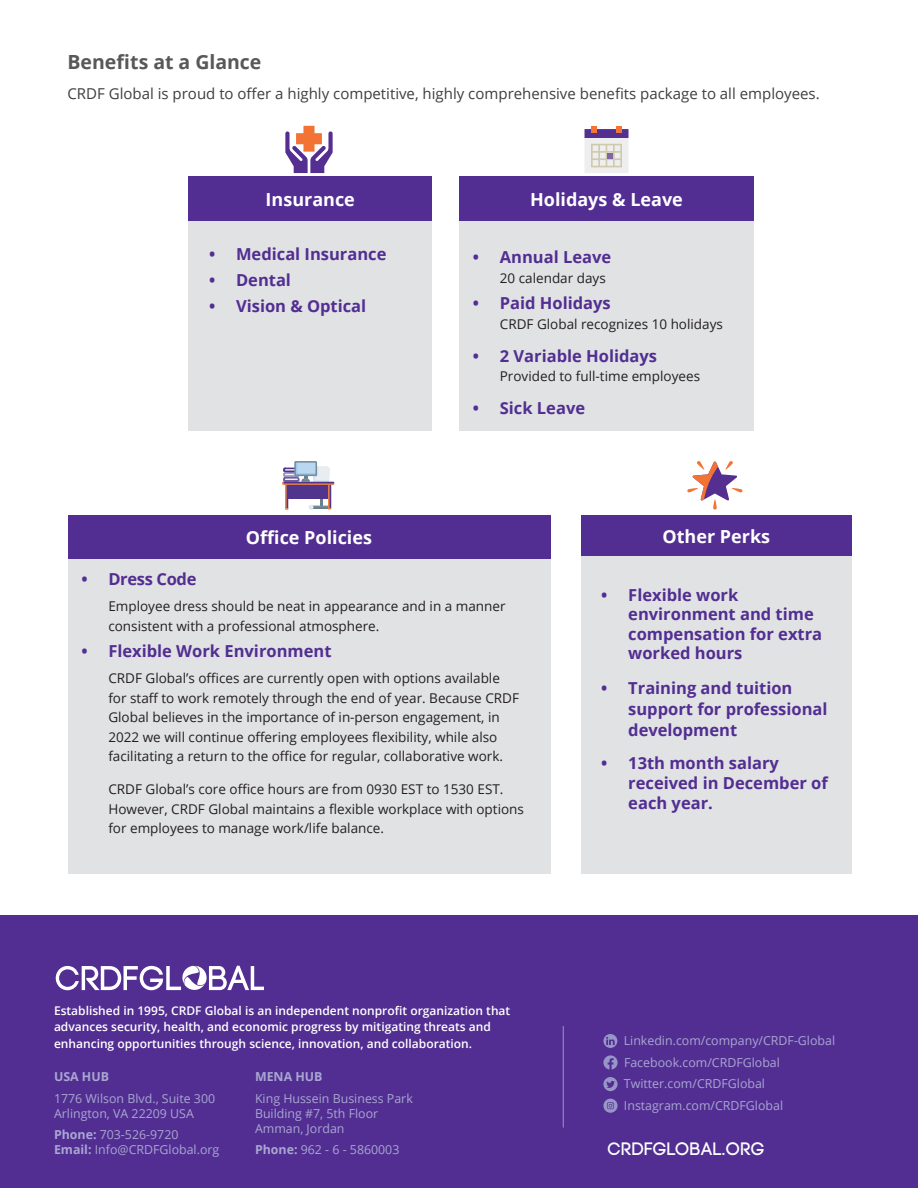
<style>
.page{position:relative;width:918px;height:1188px;background:#fff}
.page>*{position:absolute;margin:0;border:0;box-sizing:border-box;transform-origin:0 0}
.t1{font:700 19.5px "Open Sans";color:#57585a}
.t2{font:700 18px "Open Sans";color:#fff}
.P1_-_Body{font:18px "Code Pro";color:#fff}
.t3{font:700 16.5px/19.6px "Open Sans";color:#522e92}
.t4{font:700 16.5px "Open Sans";letter-spacing:-.02em;color:#522e92}
.t5{font:15px "Open Sans";color:#3e3e3f}
.t6{font:13.5px/19.5px "Open Sans";color:#231f20}
.Contact_info{font:12.3px/14.9px "Open Sans";color:#a9a7d2}
.Contact_info-2{font:700 12.3px "Open Sans";color:#a9a7d2}
.t7{font:600 12px/16.5px "Open Sans";color:#fff}
.s1{font-weight:700}
</style>
<div class="page">
<div style="left:189px;top:177px;width:243px;height:44px;background:#522e92"></div>
<div style="left:189px;top:221px;width:243px;height:209px;background:#e1e2e4"></div>
<div style="left:459px;top:221px;width:295px;height:209px;background:#e1e2e4"></div>
<div style="left:459px;top:177px;width:295px;height:44px;background:#522e92"></div>
<div style="left:581px;top:515px;width:271px;height:41px;background:#522e92"></div>
<div style="left:581px;top:556px;width:271px;height:318px;background:#e1e2e4"></div>
<svg style="left:285px;top:126px;width:48px;height:47px"></svg>
<svg style="left:585px;top:126px;width:44px;height:47px;background:#cec1cc"></svg>
<svg style="left:687px;top:461px;width:56px;height:49px"></svg>
<div style="left:68px;top:559px;width:482px;height:315px;background:#e1e2e4"></div>
<div style="left:68px;top:515px;width:482px;height:44px;background:#522e92"></div>
<svg style="left:282px;top:461px;width:52px;height:49px"></svg>
<div style="left:0;top:916px;width:918px;height:272px;background:#522e92"></div>
<svg style="left:56px;top:966px;width:207px;height:25px"></svg>
<svg style="left:603px;top:1034px;width:14px;height:14px"></svg>
<svg style="left:603px;top:1055px;width:15px;height:15px"></svg>
<svg style="left:603px;top:1077px;width:15px;height:14px"></svg>
<svg style="left:603px;top:1099px;width:15px;height:14px"></svg>
<hr style="left:563px;top:1026px;width:1px;height:102px;background:#9896c9">
<p class="t1" style="left:68px;top:48px;width:195px">Benefits at a Glance</p>
<p class="t5" style="left:68px;top:83px;width:754px">CRDF Global is proud to offer a highly competitive, highly comprehensive benefits package to all employees.</p>
<p class="t2" style="left:266px;top:186px;width:91px">Insurance</p>
<p class="t2" style="left:530px;top:186px;width:154px">Holidays &amp; Leave</p>
<p class="t3" style="left:209px;top:243px;width:179px">• Medical Insurance</p>
<p class="t3" style="left:209px;top:270px;width:83px">• Dental</p>
<p class="t3" style="left:209px;top:296px;width:159px">• Vision &amp; Optical</p>
<p class="t3" style="left:473px;top:247px;width:140px">• Annual Leave</p>
<p class="t6" style="left:500px;top:268px;width:107px">20 calendar days</p>
<p class="t3" style="left:473px;top:293px;width:139px">• Paid Holidays</p>
<p class="t6" style="left:500px;top:314px;width:225px">CRDF Global recognizes 10 holidays</p>
<p class="t3" style="left:473px;top:345px;width:186px">• 2 Variable Holidays</p>
<p class="t6" style="left:500px;top:366px;width:202px">Provided to full-time employees</p>
<p class="t3" style="left:473px;top:398px;width:114px">• Sick Leave</p>
<p class="t2" style="left:246px;top:525px;width:128px">Office Policies</p>
<p class="t2" style="left:662px;top:524px;width:109px">Other Perks</p>
<p class="t4" style="left:81px;top:568px;width:117px">• Dress Code</p>
<p class="t6" style="left:108px;top:596px;width:399px">Employee dress should be neat in appearance and in a manner consistent with a professional atmosphere.</p>
<p class="t3" style="left:81px;top:641px;width:252px">• Flexible Work Environment</p>
<p class="t6" style="left:108px;top:668px;width:412px">CRDF Global’s offices are currently open with options available for staff to work remotely through the end of year. Because CRDF Global believes in the importance of in-person engagement, in 2022 we will continue offering employees flexibility, while also facilitating a return to the office for regular, collaborative work.</p>
<p class="t6" style="left:108px;top:779px;width:417px">CRDF Global’s core office hours are from 0930 EST to 1530 EST.<br>However, CRDF Global maintains a flexible workplace with options for employees to manage work/life balance.</p>
<p class="t3" style="left:628px;top:584px;width:195px;text-indent:-27px">• Flexible work environment and time compensation for extra worked hours</p>
<p class="t3" style="left:628px;top:677px;width:201px;line-height:21px;text-indent:-27px">• Training and tuition support for professional development</p>
<p class="t3" style="left:628px;top:753px;width:201px;text-indent:-27px">• 13th month salary received in December of each year.</p>
<p class="t7" style="left:54px;top:1002px;width:458px">Established in 1995, CRDF Global is an independent nonprofit organization that advances security, health, and economic progress by mitigating threats and enhancing opportunities through science, innovation, and collaboration.</p>
<p class="Contact_info-2" style="left:54px;top:1068px;width:57px">USA HUB</p>
<p class="Contact_info" style="left:54px;top:1091px;width:163px">1776 Wilson Blvd., Suite 300<br>Arlington, VA 22209 USA</p>
<p class="Contact_info" style="left:54px;top:1127px;width:126px"><span class="s1">Phone:</span> 703-526-9720</p>
<p class="Contact_info" style="left:54px;top:1142px;width:167px"><span class="s1">Email:</span> Info@CRDFGlobal.org</p>
<p class="Contact_info" style="left:624px;top:1033px;width:213px">Linkedin.com/company/CRDF-Global</p>
<p class="Contact_info" style="left:624px;top:1054px;width:157px">Facebook.com/CRDFGlobal</p>
<p class="Contact_info" style="left:624px;top:1076px;width:143px">Twitter.com/CRDFGlobal</p>
<p class="Contact_info" style="left:624px;top:1098px;width:161px">Instagram.com/CRDFGlobal</p>
<p class="Contact_info-2" style="left:255px;top:1068px;width:69px">MENA HUB</p>
<p class="Contact_info" style="left:255px;top:1091px;width:159px">King Hussein Business Park</p>
<p class="Contact_info" style="left:255px;top:1106px;width:125px">Building #7, 5th Floor</p>
<p class="Contact_info" style="left:255px;top:1120px;width:91px">Amman, Jordan</p>
<p class="Contact_info" style="left:255px;top:1142px;width:146px"><span class="s1">Phone:</span> 962 - 6 - 5860003</p>
<p class="P1_-_Body" style="left:607px;top:1138px;width:159px">CRDFGLOBAL.ORG</p>
</div>
